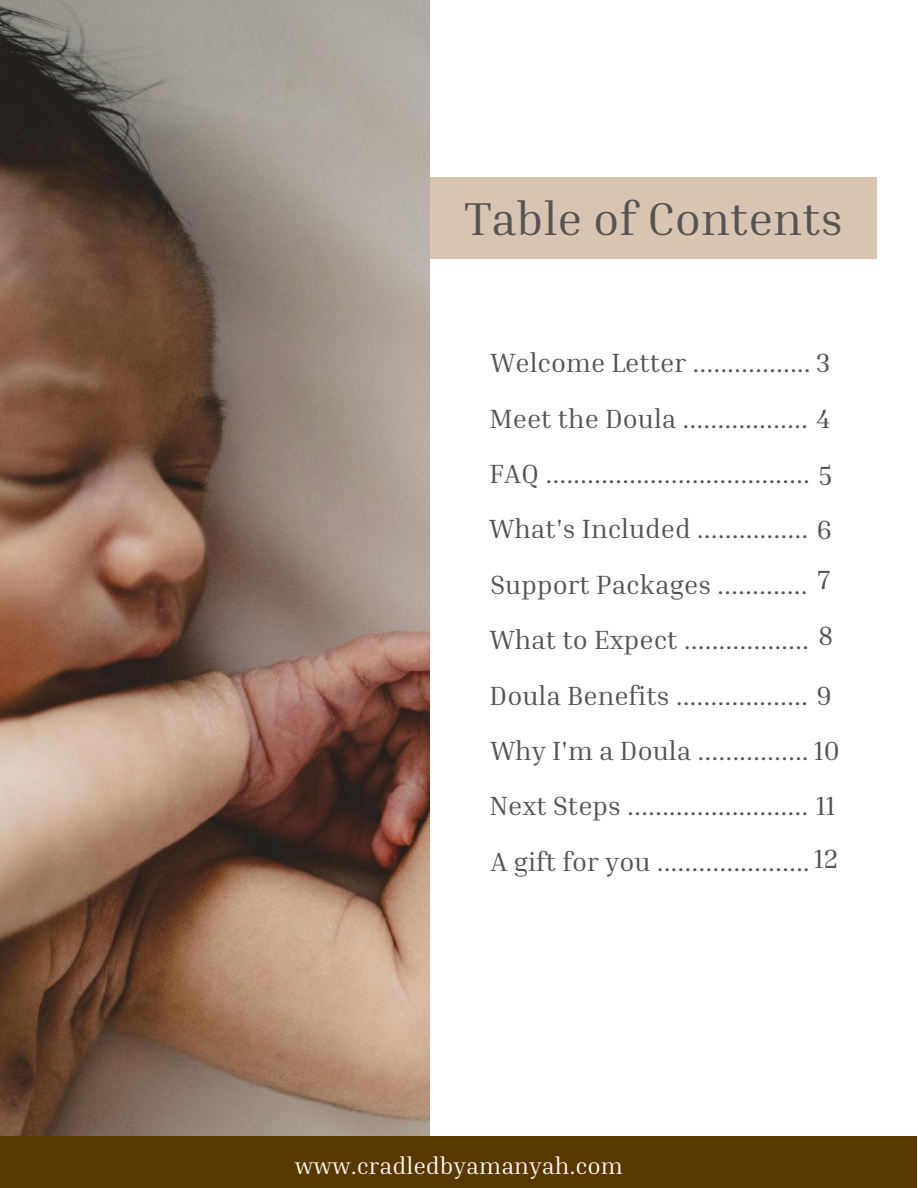
<style>
.page{position:relative;width:918px;height:1188px;background:#fff}
.page>*{position:absolute;margin:0;border:0;box-sizing:border-box;transform-origin:0 0}
.t1{font:47.25px "Inria Serif";color:#545454}
.t2{font:27px/55.3px "Inria Serif";color:#545454}
.t3{font:24px "Inria Serif";color:#faf3eb}
</style>
<div class="page">
<img style="left:0;top:0;width:430px;height:1136px">
<div style="left:429px;top:177px;width:448px;height:82px;background:#d8c4b0"></div>
<div style="left:0;top:1136px;width:917px;height:52px;background:#593800"></div>
<h1 class="t1" style="left:465px;top:189px;width:380px">Table of Contents</h1>
<p class="t2" style="left:490px;top:335px;width:352px">Welcome Letter ................. 3<br>Meet the Doula .................. 4<br>FAQ ......................................<br>What's Included ................ 6<br>Support Packages .............<br>What to Expect ..................<br>Doula Benefits ................... 9<br>Why I'm a Doula ................ 10<br>Next Steps .......................... 11<br>A gift for you ......................12</p>
<p class="t2" style="left:818px;top:448px;width:15px">5</p>
<p class="t2" style="left:818px;top:551px;width:17px">7<br>8</p>
<p class="t3" style="left:295px;top:1151px;width:330px">www.cradledbyamanyah.com</p>
</div>
